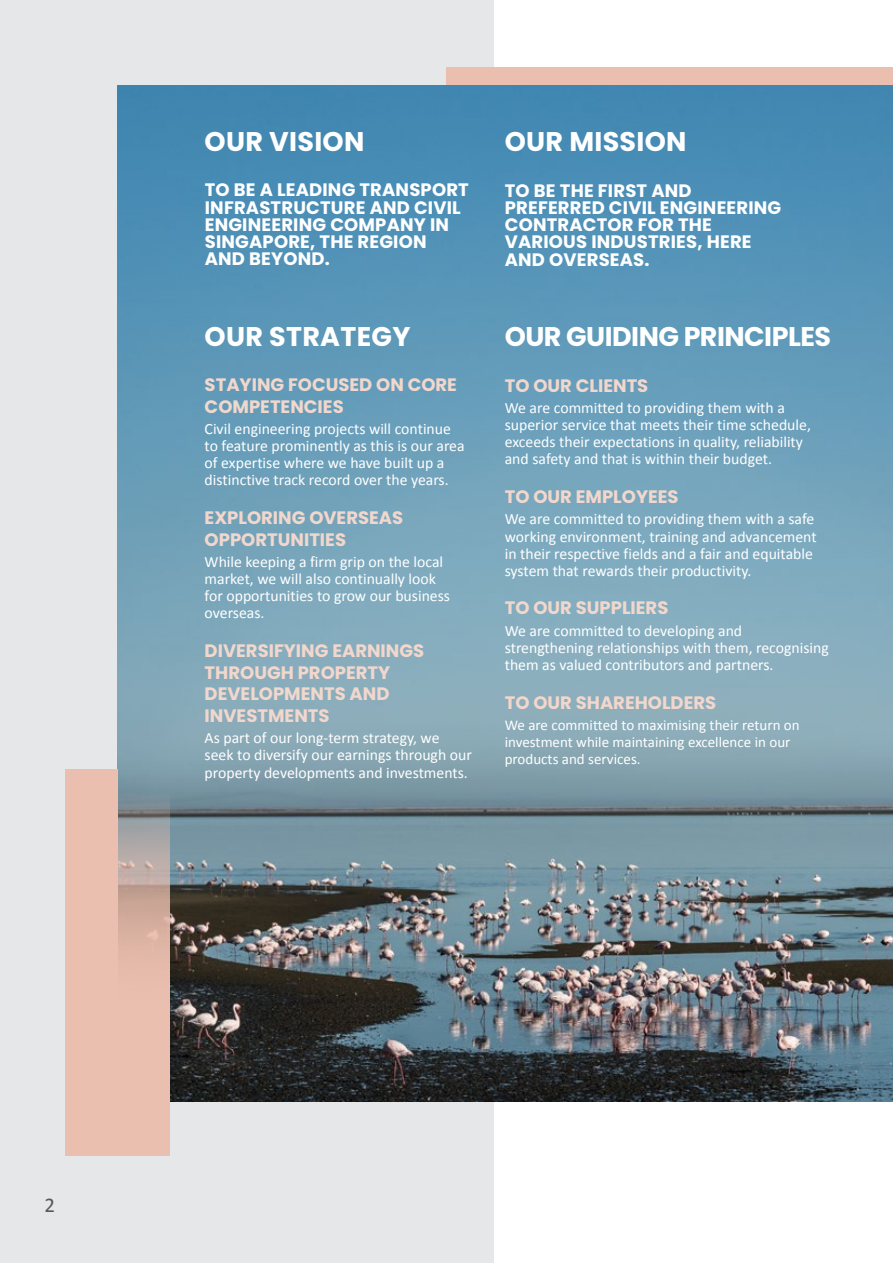
<style>
.page{position:relative;width:893px;height:1263px;background:#fff}
.page>*{position:absolute;margin:0;border:0;box-sizing:border-box;transform-origin:0 0}
.t1{font:700 27px "Poppins";letter-spacing:.01em;color:#fff}
.t2{font:700 27px "Poppins";letter-spacing:-.02em;color:#fff}
.t3{font:21px "Calibri";color:#58595b}
.t4{font:700 18px/17.1px "Poppins";letter-spacing:.01em;color:#fff}
.t5{font:700 18px/21.6px "Poppins";color:#f2d7cc}
.t6{font:15.75px/17.1px "Calibri";color:#fff}
.t7{font:15px/17.1px "Calibri";color:#fff}
</style>
<div class="page">
<div style="left:0;top:0;width:493px;height:1263px;background:#e6e7e8"></div>
<img style="left:118px;top:85px;width:775px;height:1016px">
<div style="left:446px;top:68px;width:447px;height:17px;background:#ebbfaf"></div>
<div style="left:65px;top:769px;width:53px;height:387px;background:#ebbfaf"></div>
<svg style="left:118px;top:769px;width:52px;height:387px;background:#cdb0a6"></svg>
<h1 class="t1" style="left:205px;top:126px;width:161px">OUR VISION</h1>
<p class="t4" style="left:205px;top:182px;width:266px">TO BE A LEADING TRANSPORT<br>INFRASTRUCTURE AND CIVIL<br>ENGINEERING COMPANY IN<br>SINGAPORE, THE REGION<br>AND BEYOND.</p>
<h1 class="t1" style="left:205px;top:321px;width:207px">OUR STRATEGY</h1>
<p class="t5" style="left:205px;top:374px;width:254px">STAYING FOCUSED ON CORE<br>COMPETENCIES</p>
<p class="t6" style="left:205px;top:420px;width:262px">Civil engineering projects will continue to feature prominently as this is our area of expertise where we have built up a distinctive track record over the years.</p>
<p class="t5" style="left:205px;top:507px;width:200px">EXPLORING OVERSEAS<br>OPPORTUNITIES</p>
<p class="t6" style="left:205px;top:553px;width:247px">While keeping a firm grip on the local market, we will also continually look for opportunities to grow our business overseas.</p>
<p class="t5" style="left:205px;top:640px;width:221px">DIVERSIFYING EARNINGS<br>THROUGH PROPERTY<br>DEVELOPMENTS AND<br>INVESTMENTS</p>
<p class="t6" style="left:205px;top:729px;width:269px">As part of our long-term strategy, we seek to diversify our earnings through our property developments and investments.</p>
<h1 class="t1" style="left:505px;top:126px;width:183px">OUR MISSION</h1>
<p class="t4" style="left:505px;top:182px;width:278px">TO BE THE FIRST AND<br>PREFERRED CIVIL ENGINEERING<br>CONTRACTOR FOR THE<br>VARIOUS INDUSTRIES, HERE<br>AND OVERSEAS.</p>
<h1 class="t2" style="left:505px;top:321px;width:328px">OUR GUIDING PRINCIPLES</h1>
<p class="t5" style="left:505px;top:375px;width:145px">TO OUR CLIENTS</p>
<p class="t6" style="left:505px;top:399px;width:308px">We are committed to providing them with a superior service that meets their time schedule, exceeds their expectations in quality, reliability and safety and that is within their budget.</p>
<p class="t5" style="left:505px;top:486px;width:175px">TO OUR EMPLOYEES</p>
<p class="t6" style="left:505px;top:511px;width:313px">We are committed to providing them with a safe working environment, training and advancement in their respective fields and a fair and equitable system that rewards their productivity.</p>
<p class="t5" style="left:505px;top:597px;width:165px">TO OUR SUPPLIERS</p>
<p class="t6" style="left:505px;top:622px;width:326px">We are committed to developing and strengthening relationships with them, recognising them as valued contributors and partners.</p>
<p class="t5" style="left:505px;top:692px;width:213px">TO OUR SHAREHOLDERS</p>
<p class="t7" style="left:505px;top:716px;width:296px">We are committed to maximising their return on investment while maintaining excellence in our products and services.</p>
<h2 class="t3" style="left:45px;top:1192px;width:12px">2</h2>
</div>
